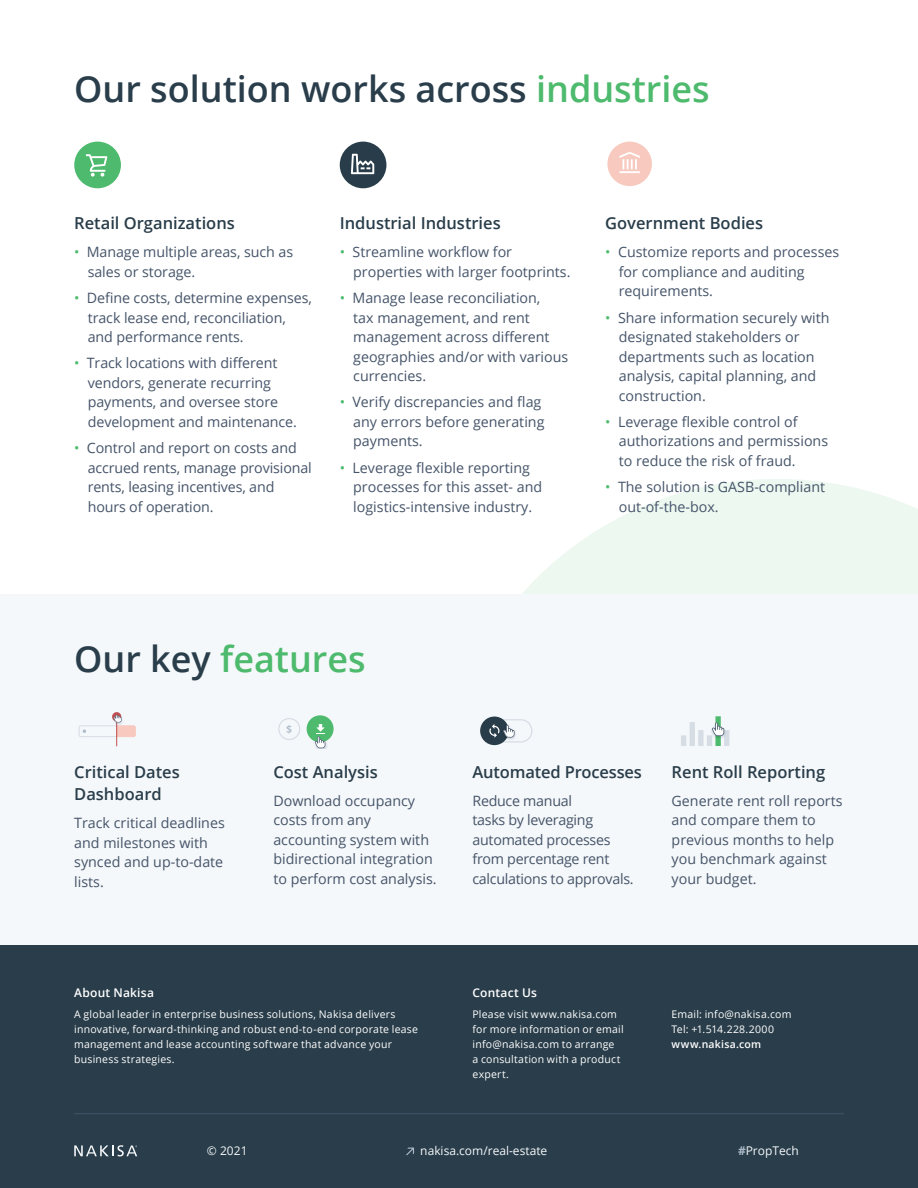
<style>
.page{position:relative;width:918px;height:1188px;background:#fff}
.page>*{position:absolute;margin:0;border:0;box-sizing:border-box;transform-origin:0 0}
.t1{font:600 36px "Open Sans";color:#293d4a}
.t2{font:600 36px "Open Sans";color:#4dba6d}
.t3{font:600 16.5px/22.5px "Open Sans";color:#293d4a}
.t4{font:14.25px/19.5px "Open Sans";color:#455469}
.t5{font:14.25px/19.5px "Open Sans";letter-spacing:-.02em;color:#455469}
.t6{font:12px "Open Sans";color:#f5f8fa}
.t7{font:600 12px "Open Sans";letter-spacing:.015em;color:#fff}
.t8{font:600 10.65px "Open Sans";color:#adbaca}
.t9{font:10.5px/15px "Open Sans";letter-spacing:.02em;color:#fff}
.t10{font:600 10.5px "Open Sans";letter-spacing:.025em;color:#fff}
.s1{color:#4dba6d}
.s2{color:#293d4a}
.s3{font-weight:700;color:#adbac9}
</style>
<div class="page">
<svg style="left:522px;top:479px;width:396px;height:115px;fill:#edf8f1"></svg>
<div style="left:0;top:945px;width:918px;height:243px;background:#293d4a"></div>
<div style="left:0;top:594px;width:918px;height:351px;background:#f5f8fa"></div>
<svg style="left:74px;top:142px;width:47px;height:46px"></svg>
<svg style="left:607px;top:142px;width:45px;height:44px"></svg>
<svg style="left:340px;top:142px;width:46px;height:46px"></svg>
<svg style="left:78px;top:713px;width:58px;height:33px"></svg>
<div style="left:307px;top:715px;width:27px;height:27px;background:#4dba6d;border-radius:50%"></div>
<div style="left:278px;top:718px;width:22px;height:22px;border:1px solid #d6dde5;border-radius:50%"></div>
<img style="left:312px;top:739px;width:16px;height:9px">
<svg style="left:315px;top:724px;width:10px;height:24px"></svg>
<div style="left:483px;top:719px;width:49px;height:24px;border:1px solid #d6dde5;border-radius:11px"></div>
<div style="left:480px;top:717px;width:29px;height:28px;background:#283c49;border-radius:50%"></div>
<img style="left:504px;top:723px;width:12px;height:18px">
<svg style="left:489px;top:724px;width:26px;height:14px"></svg>
<div style="left:715px;top:716px;width:6px;height:30px;background:#4dba6d"></div>
<svg style="left:681px;top:722px;width:48px;height:24px"></svg>
<hr style="left:74px;top:1113px;width:770px;height:1px;background:#455469">
<svg style="left:74px;top:1145px;width:63px;height:12px"></svg>
<svg style="left:406px;top:1148px;width:8px;height:7px"></svg>
<h1 class="t1" style="left:74px;top:74px;width:637px">Our solution works across <span class="s1">industries</span></h1>
<p class="t3" style="left:74px;top:214px;width:162px">Retail Organizations</p>
<p class="t4" style="left:88px;top:244px;width:207px;text-indent:-13px"><span class="s1">•</span> Manage multiple areas, such as sales or storage.</p>
<p class="t4" style="left:88px;top:288px;width:226px;text-indent:-13px"><span class="s1">•</span> Define costs, determine expenses, track lease end, reconciliation, and performance rents.</p>
<p class="t4" style="left:88px;top:353px;width:211px;text-indent:-13px"><span class="s1">•</span> Track locations with different vendors, generate recurring payments, and oversee store development and maintenance.</p>
<p class="t4" style="left:88px;top:440px;width:226px;text-indent:-13px"><span class="s1">•</span> Control and report on costs and accrued rents, manage provisional rents, leasing incentives, and hours of operation.</p>
<p class="t3" style="left:340px;top:214px;width:163px">Industrial Industries</p>
<p class="t4" style="left:353px;top:242px;width:219px;text-indent:-14px"><span class="s1">•</span> Streamline workflow for properties with larger footprints.</p>
<p class="t4" style="left:353px;top:290px;width:217px;text-indent:-14px"><span class="s1">•</span> Manage lease reconciliation,<br>tax management, and rent management across different geographies and/or with various currencies.</p>
<p class="t4" style="left:353px;top:392px;width:193px;text-indent:-14px"><span class="s1">•</span> Verify discrepancies and flag any errors before generating payments.</p>
<p class="t4" style="left:353px;top:457px;width:191px;text-indent:-14px"><span class="s1">•</span> Leverage flexible reporting processes for this asset- and logistics-intensive industry.</p>
<p class="t3" style="left:605px;top:214px;width:159px">Government Bodies</p>
<p class="t4" style="left:619px;top:244px;width:222px;text-indent:-14px"><span class="s1">•</span> Customize reports and processes for compliance and auditing requirements.</p>
<p class="t4" style="left:619px;top:309px;width:212px;text-indent:-14px"><span class="s1">•</span> Share information securely with designated stakeholders or departments such as location analysis, capital planning, and construction.</p>
<p class="t4" style="left:619px;top:412px;width:211px;text-indent:-14px"><span class="s1">•</span> Leverage flexible control of authorizations and permissions to reduce the risk of fraud.</p>
<p class="t4" style="left:619px;top:479px;width:208px;text-indent:-14px"><span class="s1">•</span> The solution is GASB-compliant out-of-the-box.</p>
<h1 class="t2" style="left:74px;top:644px;width:293px"><span class="s2">Our key</span> features</h1>
<p class="t8" style="left:286px;top:723px;width:8px">$</p>
<p class="t3" style="left:74px;top:762px;width:107px">Critical Dates<br>Dashboard</p>
<p class="t4" style="left:74px;top:815px;width:152px">Track critical deadlines and milestones with synced and up-to-date lists.</p>
<p class="t3" style="left:273px;top:762px;width:106px">Cost Analysis</p>
<p class="t4" style="left:273px;top:792px;width:165px">Download occupancy costs from any accounting system with bidirectional integration to perform cost analysis.</p>
<p class="t3" style="left:472px;top:762px;width:171px">Automated Processes</p>
<p class="t5" style="left:472px;top:792px;width:163px">Reduce manual<br>tasks by leveraging automated processes from percentage rent calculations to approvals.</p>
<p class="t3" style="left:672px;top:762px;width:155px">Rent Roll Reporting</p>
<p class="t4" style="left:672px;top:792px;width:172px">Generate rent roll reports and compare them to previous months to help you benchmark against your budget.</p>
<p class="t7" style="left:74px;top:988px;width:81px">About Nakisa</p>
<p class="t9" style="left:74px;top:1008px;width:345px">A global leader in enterprise business solutions, Nakisa delivers innovative, forward-thinking and robust end-to-end corporate lease management and lease accounting software that advance your business strategies.</p>
<p class="t7" style="left:472px;top:988px;width:66px">Contact Us</p>
<p class="t9" style="left:472px;top:1008px;width:153px">Please visit www.nakisa.com for more information or email info@nakisa.com to arrange<br>a consultation with a product expert.</p>
<p class="t9" style="left:672px;top:1008px;width:121px">Email: info@nakisa.com<br>Tel: +1.514.228.2000</p>
<p class="t10" style="left:672px;top:1040px;width:91px">www.nakisa.com</p>
<p class="t6" style="left:207px;top:1146px;width:42px">© 2021</p>
<p class="t6" style="left:738px;top:1146px;width:62px"><span class="s3">#</span>PropTech</p>
<p class="t6" style="left:420px;top:1146px;width:129px">nakisa.com/real-estate</p>
</div>
